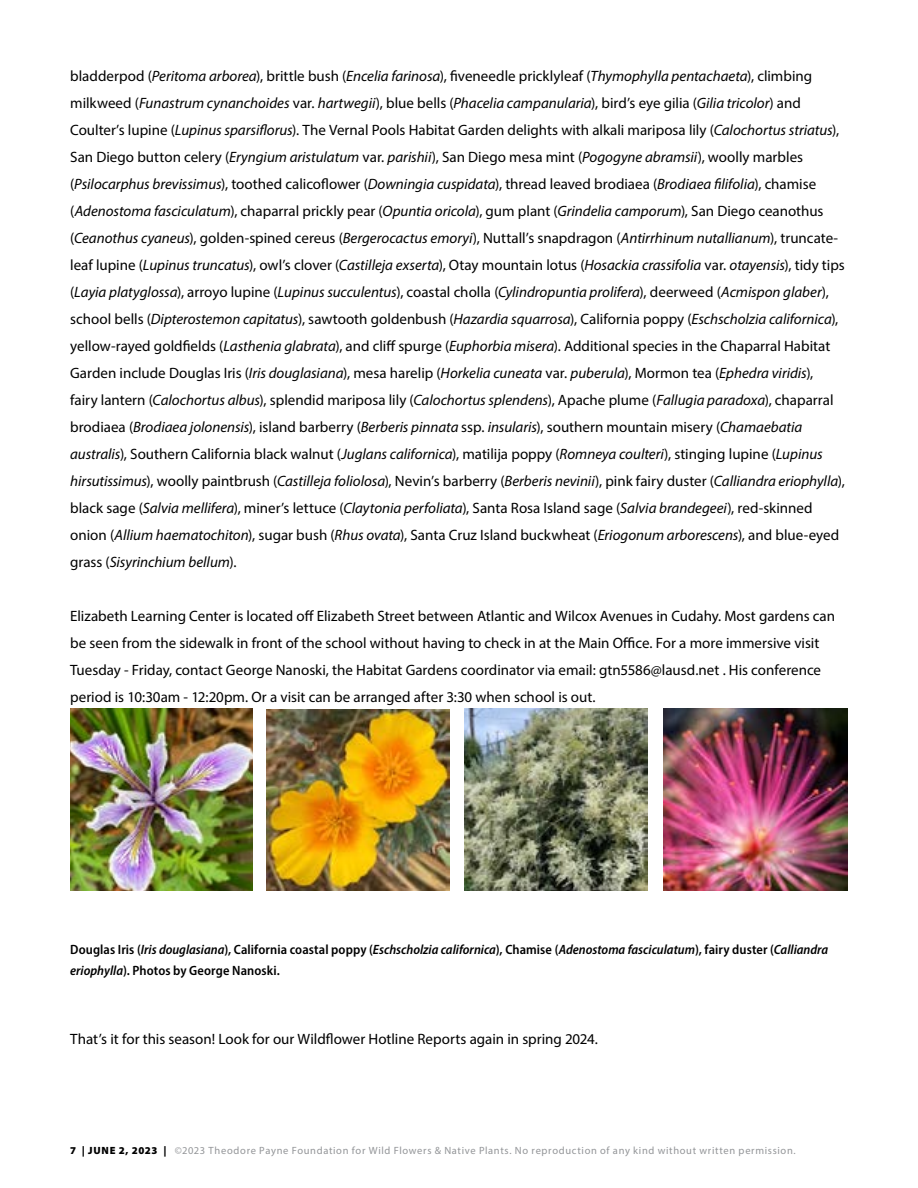
<style>
.page{position:relative;width:918px;height:1188px;background:#fff}
.page>*{position:absolute;margin:0;border:0;box-sizing:border-box;transform-origin:0 0}
.t1{font:15px/27px "Myriad Pro";color:#000}
.t2{font:600 semi-condensed 13.5px/20.7px "Myriad Pro";letter-spacing:.01em;color:#000}
.t3{font:10.5px "Myriad Pro";letter-spacing:.065em;color:#939598}
.s1{font-style:italic}
.s2{font-weight:900;color:#000}
</style>
<div class="page">
<img style="left:70px;top:708px;width:183px;height:183px">
<img style="left:267px;top:709px;width:182px;height:182px">
<img style="left:465px;top:708px;width:183px;height:183px">
<img style="left:663px;top:708px;width:185px;height:183px">
<p class="t1" style="left:70px;top:63px;width:776px">bladderpod (<span class="s1">Peritoma arborea</span>), brittle bush (<span class="s1">Encelia farinosa</span>), fiveneedle pricklyleaf (<span class="s1">Thymophylla pentachaeta</span>), climbing milkweed (<span class="s1">Funastrum cynanchoides</span> var. <span class="s1">hartwegii</span>), blue bells (<span class="s1">Phacelia campanularia</span>), bird’s eye gilia (<span class="s1">Gilia tricolor</span>) and Coulter’s lupine (<span class="s1">Lupinus sparsiflorus</span>). The Vernal Pools Habitat Garden delights with alkali mariposa lily (<span class="s1">Calochortus striatus</span>), San Diego button celery (<span class="s1">Eryngium aristulatum</span> var. <span class="s1">parishii</span>), San Diego mesa mint (<span class="s1">Pogogyne abramsii</span>), woolly marbles (<span class="s1">Psilocarphus brevissimus</span>), toothed calicoflower (<span class="s1">Downingia cuspidata</span>), thread leaved brodiaea (<span class="s1">Brodiaea filifolia</span>), chamise (<span class="s1">Adenostoma fasciculatum</span>), chaparral prickly pear (<span class="s1">Opuntia oricola</span>), gum plant (<span class="s1">Grindelia camporum</span>), San Diego ceanothus (<span class="s1">Ceanothus cyaneus</span>), golden-spined cereus (<span class="s1">Bergerocactus emoryi</span>), Nuttall’s snapdragon (<span class="s1">Antirrhinum nutallianum</span>), truncate&shy;leaf lupine (<span class="s1">Lupinus truncatus</span>), owl’s clover (<span class="s1">Castilleja exserta</span>), Otay mountain lotus (<span class="s1">Hosackia crassifolia</span> var. <span class="s1">otayensis</span>), tidy tips (<span class="s1">Layia platyglossa</span>), arroyo lupine (<span class="s1">Lupinus succulentus</span>), coastal cholla (<span class="s1">Cylindropuntia prolifera</span>), deerweed (<span class="s1">Acmispon glaber</span>), school bells (<span class="s1">Dipterostemon capitatus</span>), sawtooth goldenbush (<span class="s1">Hazardia squarrosa</span>), California poppy (<span class="s1">Eschscholzia californica</span>), yellow-rayed goldfields (<span class="s1">Lasthenia glabrata</span>), and cliff spurge (<span class="s1">Euphorbia misera</span>). Additional species in the Chaparral Habitat Garden include Douglas Iris (<span class="s1">Iris douglasiana</span>), mesa harelip (<span class="s1">Horkelia cuneata</span> var. <span class="s1">puberula</span>), Mormon tea (<span class="s1">Ephedra viridis</span>),<br>fairy lantern (<span class="s1">Calochortus albus</span>), splendid mariposa lily (<span class="s1">Calochortus splendens</span>), Apache plume (<span class="s1">Fallugia paradoxa</span>), chaparral brodiaea (<span class="s1">Brodiaea jolonensis</span>), island barberry (<span class="s1">Berberis pinnata</span> ssp. <span class="s1">insularis</span>), southern mountain misery (<span class="s1">Chamaebatia australis</span>), Southern California black walnut (<span class="s1">Juglans californica</span>), matilija poppy (<span class="s1">Romneya coulteri</span>), stinging lupine (<span class="s1">Lupinus hirsutissimus</span>), woolly paintbrush (<span class="s1">Castilleja foliolosa</span>), Nevin’s barberry (<span class="s1">Berberis nevinii</span>), pink fairy duster (<span class="s1">Calliandra eriophylla</span>), black sage (<span class="s1">Salvia mellifera</span>), miner’s lettuce (<span class="s1">Claytonia perfoliata</span>), Santa Rosa Island sage (<span class="s1">Salvia brandegeei</span>), red-skinned onion (<span class="s1">Allium haematochiton</span>), sugar bush (<span class="s1">Rhus ovata</span>), Santa Cruz Island buckwheat (<span class="s1">Eriogonum arborescens</span>), and blue-eyed grass (<span class="s1">Sisyrinchium bellum</span>).</p>
<p class="t1" style="left:70px;top:603px;width:767px">Elizabeth Learning Center is located off Elizabeth Street between Atlantic and Wilcox Avenues in Cudahy. Most gardens can be seen from the sidewalk in front of the school without having to check in at the Main Office. For a more immersive visit Tuesday - Friday, contact George Nanoski, the Habitat Gardens coordinator via email: gtn5586@lausd.net . His conference period is 10:30am - 12:20pm. Or a visit can be arranged after 3:30 when school is out.</p>
<p class="t2" style="left:70px;top:939px;width:760px">Douglas Iris (<span class="s1">Iris douglasiana</span>), California coastal poppy (<span class="s1">Eschscholzia californica</span>), Chamise (<span class="s1">Adenostoma fasciculatum</span>), fairy duster (<span class="s1">Calliandra eriophylla</span>). Photos by George Nanoski.</p>
<p class="t1" style="left:70px;top:1025px;width:529px">That’s it for this season! Look for our Wildflower Hotline Reports again in spring 2024.</p>
<p class="t3" style="left:70px;top:1144px;width:727px"><span class="s2">7 | JUNE 2, 2023 |</span> ©2023 Theodore Payne Foundation for Wild Flowers &amp; Native Plants. No reproduction of any kind without written permission.</p>
</div>
